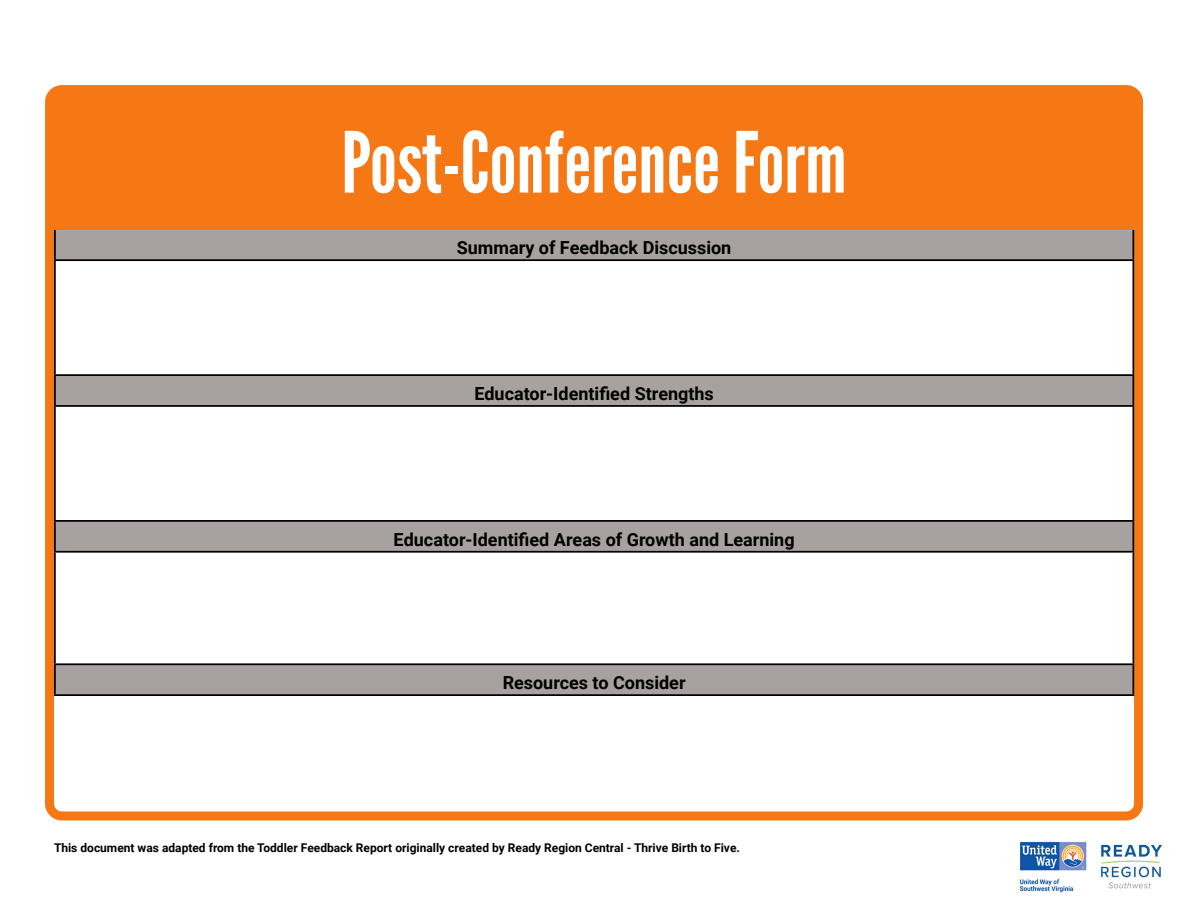
<style>
.page{position:relative;width:1188px;height:918px;background:#fff}
.page>*{position:absolute;margin:0;border:0;box-sizing:border-box;transform-origin:0 0}
.t1{font:84px "League Gothic";color:#fff}
.t2{font:700 18px "Roboto";color:#000}
.t3{font:700 12px "Roboto";color:#000}
</style>
<div class="page">
<div style="left:45px;top:85px;width:1098px;height:735px;border:9px solid #f57814;border-radius:12px"></div>
<div style="left:55px;top:93px;width:1078px;height:137px;background:#f57814"></div>
<svg style="left:56px;top:230px;width:1077px;height:464px"></svg>
<hr style="left:54px;top:230px;width:2px;height:29px;background:#000">
<svg style="left:1133px;top:230px;width:1px;height:29px"></svg>
<hr style="left:54px;top:259px;width:1080px;height:2px;background:#000">
<hr style="left:54px;top:261px;width:2px;height:113px;background:#000">
<hr style="left:1133px;top:261px;width:1px;height:113px;background:#000">
<hr style="left:54px;top:374px;width:1080px;height:2px;background:#000">
<hr style="left:54px;top:376px;width:2px;height:29px;background:#000">
<svg style="left:1133px;top:376px;width:1px;height:29px"></svg>
<hr style="left:54px;top:405px;width:1080px;height:2px;background:#000">
<hr style="left:54px;top:407px;width:2px;height:113px;background:#000">
<hr style="left:1133px;top:407px;width:1px;height:113px;background:#000">
<hr style="left:54px;top:520px;width:1080px;height:2px;background:#000">
<hr style="left:54px;top:522px;width:2px;height:29px;background:#000">
<svg style="left:1133px;top:522px;width:1px;height:29px"></svg>
<hr style="left:54px;top:551px;width:1080px;height:2px;background:#000">
<hr style="left:54px;top:553px;width:2px;height:110px;background:#000">
<hr style="left:1133px;top:553px;width:1px;height:110px;background:#000">
<hr style="left:54px;top:663px;width:1080px;height:2px;background:#000">
<hr style="left:54px;top:665px;width:2px;height:29px;background:#000">
<svg style="left:1133px;top:665px;width:1px;height:29px"></svg>
<hr style="left:54px;top:694px;width:1080px;height:2px;background:#000">
<img style="left:1019px;top:842px;width:143px;height:51px">
<p class="t1" style="left:341px;top:113px;width:507px">Post-Conference Form</p>
<p class="t2" style="left:457px;top:235px;width:276px">Summary of Feedback Discussion</p>
<p class="t2" style="left:474px;top:381px;width:241px">Educator-Identified Strengths</p>
<p class="t2" style="left:394px;top:527px;width:403px">Educator-Identified Areas of Growth and Learning</p>
<p class="t2" style="left:503px;top:670px;width:184px">Resources to Consider</p>
<p class="t3" style="left:54px;top:839px;width:688px">This document was adapted from the Toddler Feedback Report originally created by Ready Region Central - Thrive Birth to Five.</p>
</div>
